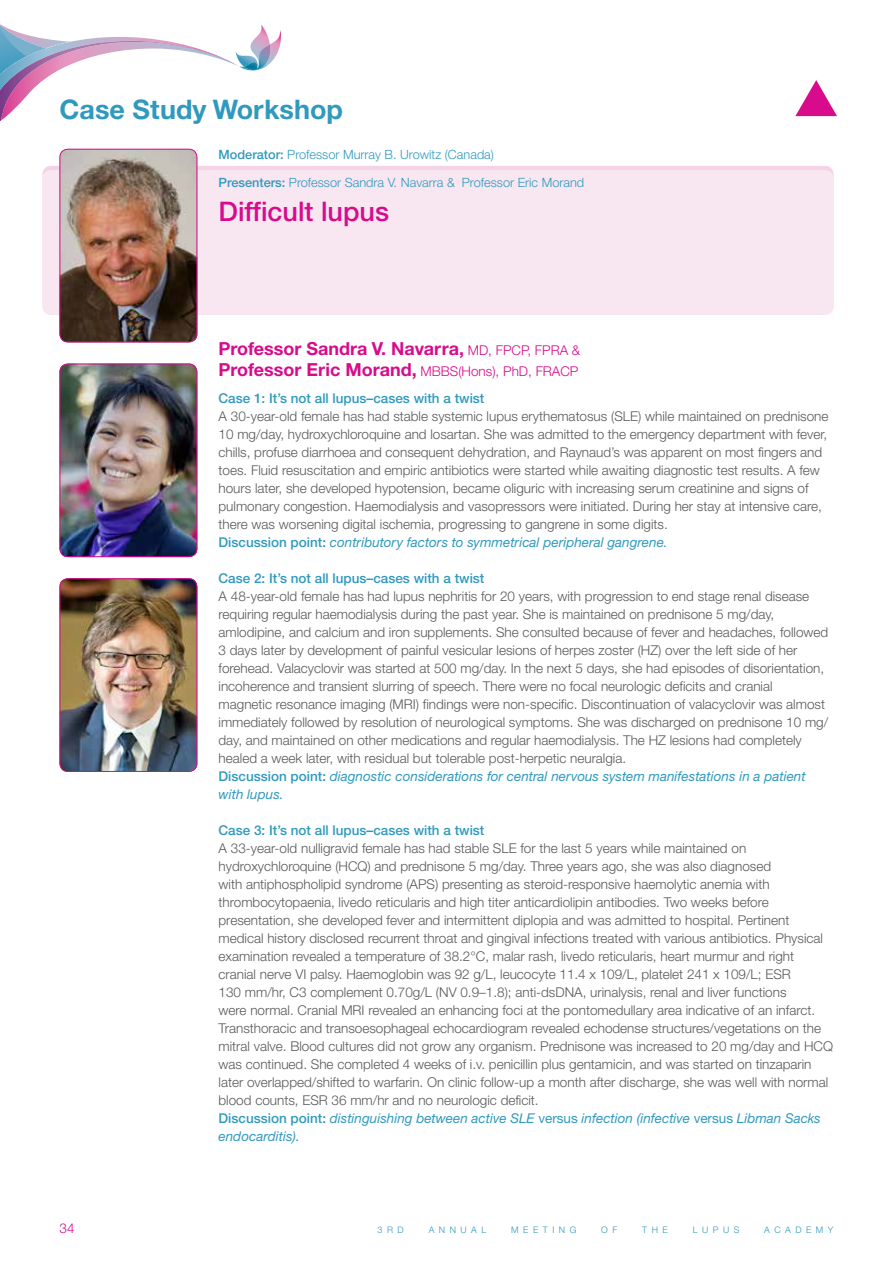
<style>
.page{position:relative;width:893px;height:1263px;background:#fff}
.page>*{position:absolute;margin:0;border:0;box-sizing:border-box;transform-origin:0 0}
.t1{font:700 27px "Helvetica Neue CE";color:#3099be}
.t2{font:500 27px "Helvetica Neue CE";color:#d70b8c}
.t3{font:700 18px/21px "Helvetica Neue CE";color:#d70b8c}
.t4{font:300 13.5px/18px "Helvetica Neue CE";color:#58595b}
.t5{font:italic 13.5px/18px "Helvetica Neue CE";color:#3099be}
.t6{font:500 13.5px "Helvetica Neue CE";color:#3099be}
.t7{font:300 13.5px "Helvetica Neue CE";color:#d70b8c}
.t8{font:300 12.75px "Helvetica Neue CE";color:#3099be}
.t9{font:300 9px "Helvetica Neue CE";letter-spacing:.5em;color:#3099be}
.s1{font-weight:500}
.s2{font-weight:300;font-size:13.5px}
.s3{font-weight:500;color:#3099be}
.s4{font-weight:400;font-style:italic;color:#3099be}
.s5{font-weight:300;font-style:normal;color:#58595b}
.s6{font-weight:500;font-style:normal}
.s7{font-style:normal}
</style>
<div class="page">
<svg style="left:795px;top:80px;width:42px;height:36px"></svg>
<div style="left:43px;top:166px;width:790px;height:149px;background:#f3d3e5;border-radius:9px"></div>
<div style="left:43px;top:170px;width:790px;height:145px;background:#f8e7f1;border-radius:9px"></div>
<img style="left:60px;top:149px;width:137px;height:193px">
<div style="left:60px;top:149px;width:137px;height:193px;border:1px solid #d70b8c;border-radius:8px"></div>
<img style="left:60px;top:364px;width:137px;height:193px">
<div style="left:60px;top:364px;width:137px;height:193px;border:1px solid #d70b8c;border-radius:8px"></div>
<img style="left:60px;top:578px;width:137px;height:194px">
<div style="left:60px;top:578px;width:137px;height:194px;border:1px solid #d70b8c;border-radius:8px"></div>
<svg style="left:0;top:24px;width:281px;height:97px"></svg>
<h1 class="t1" style="left:60px;top:93px;width:285px">Case Study Workshop</h1>
<p class="t8" style="left:219px;top:147px;width:277px"><span class="s1">Moderator:</span> Professor Murray B. Urowitz (Canada)</p>
<p class="t8" style="left:219px;top:175px;width:367px"><span class="s1">Presenters:</span> Professor Sandra V. Navarra &amp; Professor Eric Morand</p>
<h1 class="t2" style="left:219px;top:195px;width:172px">Difficult lupus</h1>
<h2 class="t3" style="left:219px;top:339px;width:363px">Professor Sandra V. Navarra, <span class="s2">MD , FPCP, FPRA &amp;<br></span>Professor Eric Morand, <span class="s2">MBBS(Hons), PhD, FRACP</span></h2>
<p class="t6" style="left:219px;top:390px;width:267px">Case 1: It’s not all lupus–cases with a twist</p>
<p class="t4" style="left:219px;top:407px;width:611px">A 30-year-old female has had stable systemic lupus erythematosus (SLE) while maintained on prednisone 10 mg/day, hydroxychloroquine and losartan. She was admitted to the emergency department with fever, chills, profuse diarrhoea and consequent dehydration, and Raynaud’s was apparent on most fingers and toes. Fluid resuscitation and empiric antibiotics were started while awaiting diagnostic test results. A few hours later, she developed hypotension, became oliguric with increasing serum creatinine and signs of pulmonary congestion. Haemodialysis and vasopressors were initiated. During her stay at intensive care, there was worsening digital ischemia, progressing to gangrene in some digits.<br><span class="s3">Discussion point:</span> <span class="s4">contributory factors to symmetrical peripheral gangrene.</span></p>
<p class="t6" style="left:219px;top:570px;width:267px">Case 2: It’s not all lupus–cases with a twist</p>
<p class="t4" style="left:219px;top:587px;width:611px">A 48-year-old female has had lupus nephritis for 20 years, with progression to end stage renal disease requiring regular haemodialysis during the past year. She is maintained on prednisone 5 mg/day, amlodipine, and calcium and iron supplements. She consulted because of fever and headaches, followed 3 days later by development of painful vesicular lesions of herpes zoster (HZ) over the left side of her forehead. Valacyclovir was started at 500 mg/day. In the next 5 days, she had episodes of disorientation, incoherence and transient slurring of speech. There were no focal neurologic deficits and cranial magnetic resonance imaging (MRI) findings were non-specific. Discontinuation of valacyclovir was almost immediately followed by resolution of neurological symptoms. She was discharged on prednisone 10 mg/ day, and maintained on other medications and regular haemodialysis. The HZ lesions had completely healed a week later, with residual but tolerable post-herpetic neuralgia.<br><span class="s3">Discussion point:</span> <span class="s4">diagnostic considerations for central nervous system manifestations in a patient with lupus.</span></p>
<p class="t6" style="left:219px;top:822px;width:267px">Case 3: It’s not all lupus–cases with a twist</p>
<p class="t4" style="left:219px;top:839px;width:606px">A 33-year-old nulligravid female has had stable SLE for the last 5 years while maintained on hydroxychloroquine (HCQ) and prednisone 5 mg/day. Three years ago, she was also diagnosed<br>with antiphospholipid syndrome (APS) presenting as steroid-responsive haemolytic anemia with thrombocytopaenia, livedo reticularis and high titer anticardiolipin antibodies. Two weeks before presentation, she developed fever and intermittent diplopia and was admitted to hospital. Pertinent medical history disclosed recurrent throat and gingival infections treated with various antibiotics. Physical examination revealed a temperature of 38.2°C, malar rash, livedo reticularis, heart murmur and right cranial nerve VI palsy. Haemoglobin was 92 g/L, leucocyte 11.4 x 109/L, platelet 241 x 109/L; ESR<br>130 mm/hr, C3 complement 0.70g/L (NV 0.9–1.8); anti-dsDNA, urinalysis, renal and liver functions<br>were normal. Cranial MRI</p>
<p class="t4" style="left:219px;top:1001px;width:616px;text-indent:150px">revealed an enhancing foci at the pontomedullary area indicative of an infarct.<br>Transthoracic and transoesophageal echocardiogram revealed echodense structures/vegetations on the mitral valve. Blood cultures did not grow any organism. Prednisone was increased to 20 mg/day and HCQ was continued. She completed 4 weeks of i.v. penicillin plus gentamicin, and was started on tinzaparin later overlapped/shifted to warfarin. On clinic follow-up a month after discharge, she was well with normal blood counts, ESR</p>
<p class="t5" style="left:219px;top:1091px;width:604px;text-indent:113px"><span class="s5">36 mm/hr and no neurologic deficit.<br></span><span class="s6">Discussion point:</span> distinguishing between active SLE <span class="s7">versus</span> infection (infective <span class="s7">versus</span> Libman Sacks endocarditis).</p>
<p class="t7" style="left:60px;top:1220px;width:17px">34</p>
<p class="t9" style="left:378px;top:1224px;width:28px">3rd</p>
<p class="t9" style="left:429px;top:1224px;width:59px">Annual</p>
<p class="t9" style="left:511px;top:1224px;width:67px">Meeting</p>
<p class="t9" style="left:601px;top:1224px;width:18px">o f</p>
<p class="t9" style="left:642px;top:1224px;width:27px">the</p>
<p class="t9" style="left:693px;top:1224px;width:48px">Lupus</p>
<p class="t9" style="left:764px;top:1224px;width:71px">Academ y</p>
</div>
